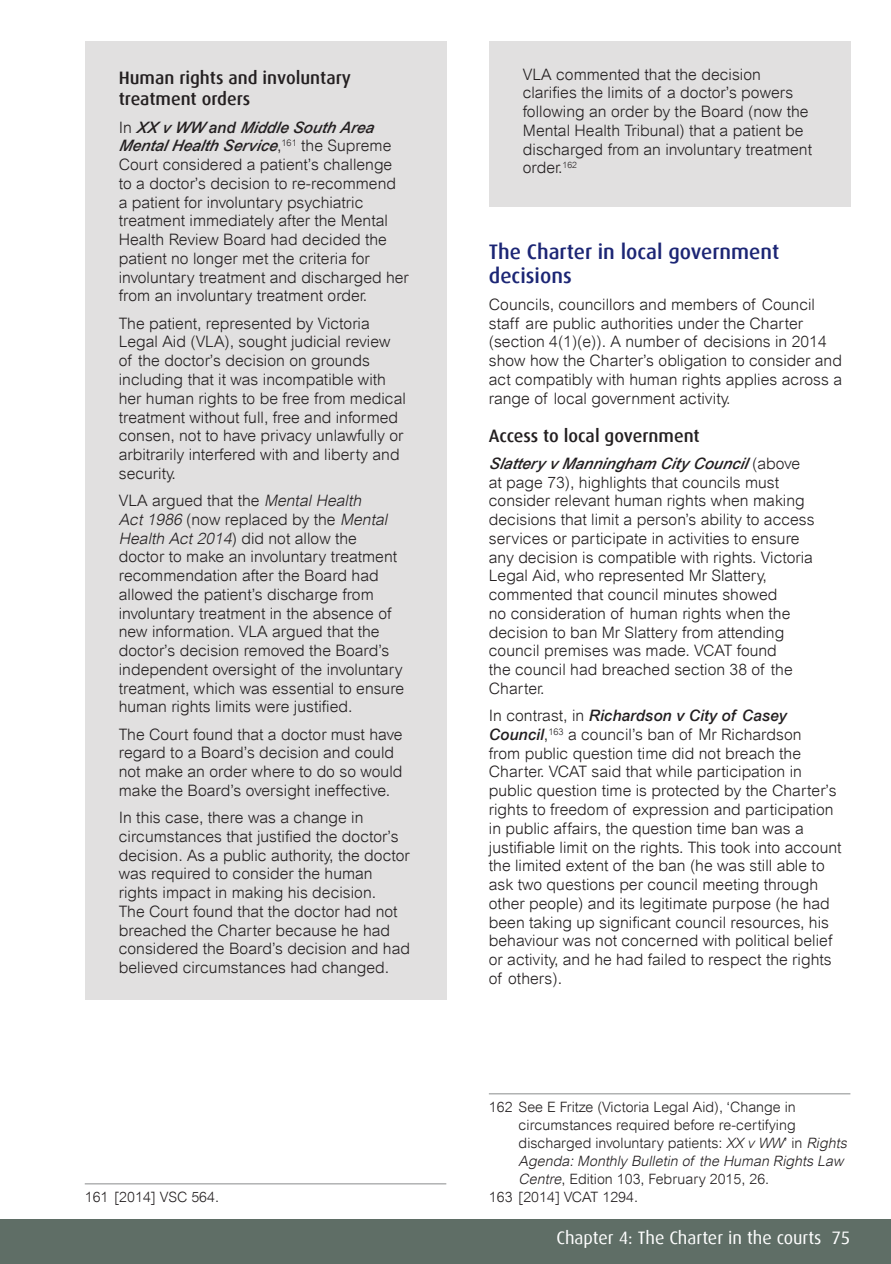
<style>
.page{position:relative;width:891px;height:1264px;background:#fff}
.page>*{position:absolute;margin:0;border:0;box-sizing:border-box;transform-origin:0 0}
.h1_-_dax_coloured{font:500 21px/24px "Dax";color:#1c2675}
.Breakout_box{font:500 18px/21px "Dax";color:#231f20}
.t1{font:18px "Dax";color:#fff}
.h2_-_dax_black{font:500 18px "Dax";color:#231f20}
.Bodytext{font:300 15.75px/18.8px "Arial";color:#231f20}
.Footnote_hundreds{font:300 14.25px/18px "Arial";color:#231f20}
.s1{font-weight:500;font-style:italic}
.s2{font-style:italic}
</style>
<div class="page">
<div style="left:0;top:1219px;width:891px;height:45px;background:#5f6e66"></div>
<div style="left:85px;top:41px;width:361px;height:958px;background:#e1e0e0"></div>
<div style="left:489px;top:41px;width:361px;height:166px;background:#e1e0e0"></div>
<hr style="left:85px;top:1183px;width:361px;height:1px;background:#8a8c8d">
<hr style="left:489px;top:1093px;width:361px;height:1px;background:#8a8c8d">
<p class="Breakout_box" style="left:119px;top:68px;width:234px">Human rights and involuntary treatment orders</p>
<p class="Bodytext" style="left:119px;top:118px;width:291px">In <span class="s1">XX v WW and Middle South Area Mental Health Service</span>,<sup>161</sup> the Supreme Court considered a patient’s challenge to a doctor’s decision to re-recommend<br>a patient for involuntary psychiatric treatment immediately after the Mental Health Review Board had decided the patient no longer met the criteria for involuntary treatment and discharged her from an involuntary treatment order.</p>
<p class="Bodytext" style="left:119px;top:314px;width:289px">The patient, represented by Victoria Legal Aid (VLA), sought judicial review of the doctor’s decision on grounds including that it was incompatible with her human rights to be free from medical treatment without full, free and informed consen, not to have privacy unlawfully or arbitrarily interfered with and liberty and security.</p>
<p class="Bodytext" style="left:119px;top:491px;width:287px">VLA argued that the <span class="s2">MentalHealth Act1986</span> (now replaced by the <span class="s2">Mental Health Act2014</span>) d i d n ot a l l ow t h e doctor to make an involuntary treatment recommendation after the Board had allowed the patient’s discharge from involuntary treatment in the absence of new information. VLA argued that the doctor’s decision removed the Board’s independent oversight of the involuntary treatment, which was essential to ensure human rights limits were justified.</p>
<p class="Bodytext" style="left:119px;top:725px;width:285px">The Court found that a doctor must have regard to a Board’s decision and could not make an order where to do so would make the Board’s oversight ineffective.</p>
<p class="Bodytext" style="left:119px;top:808px;width:293px">In this case, there was a change in circumstances that justified the doctor’s decision. As a public authority, the doctor was required to consider the human rights impact in making his decision.<br>The Court found that the doctor had not breached the Charter because he had considered the Board’s decision and had believed circumstances had changed.</p>
<p class="Footnote_hundreds" style="left:85px;top:1188px;width:136px">161 [2014] VSC 564.</p>
<p class="Bodytext" style="left:523px;top:65px;width:291px">VLA commented that the decision clarifies the limits of a doctor’s powers following an order by the Board (now the Mental Health Tribunal) that a patient be discharged from an involuntary treatment order.<sup>162</sup></p>
<p class="h1_-_dax_coloured" style="left:489px;top:239px;width:292px">The Charter in local government decisions</p>
<p class="Bodytext" style="left:489px;top:295px;width:355px">Councils, councillors and members of Council staff are public authorities under the Charter (section 4(1)(e)). A number of decisions in 2014 show how the Charter’s obligation to consider and act compatibly with human rights applies across a range of local government activity.</p>
<p class="h2_-_dax_black" style="left:489px;top:425px;width:212px">Access to local government</p>
<p class="Bodytext" style="left:489px;top:454px;width:327px"><span class="s1">Slattery v Manningham City Council</span> ( a b o v e at page 73), highlights that councils must consider relevant human rights when making decisions that limit a person’s ability to access services or participate in activities to ensure any decision is compatible with rights. Victoria Legal Aid, who represented Mr Slattery, commented that council minutes showed<br>no consideration of human rights when the decision to ban Mr Slattery from attending council premises was made. VCAT found<br>the council had breached section 38 of the Charter.</p>
<p class="Bodytext" style="left:489px;top:706px;width:354px">In contrast, in <span class="s1">Richardson v City of Casey Council</span>,<sup>163</sup> a council’s ban of Mr Richardson<br>from public question time did not breach the Charter. VCAT said that while participation in public question time is protected by the Charter’s rights to freedom of expression and participation in public affairs, the question time ban was a justifiable limit on the rights. This took into account the limited extent of the ban (he was still able to ask two questions per council meeting through other people) and its legitimate purpose (he had been taking up significant council resources, his behaviour was not concerned with political belief or activity, and he had failed to respect the rights of others).</p>
<p class="Footnote_hundreds" style="left:518px;top:1098px;width:333px;text-indent:-30px">162 See E Fritze (Victoria Legal Aid), ‘Change in circumstances required before re-certifying discharged involuntary patients: <span class="s2">XX v WW</span>’ in <span class="s2">Rights Agenda:Monthly Bulletin of the Human Rights Law Centre</span>, Edition 103, February 2015, 26.</p>
<p class="Footnote_hundreds" style="left:489px;top:1188px;width:151px">163 [2014] VCAT 1294.</p>
<p class="t1" style="left:556px;top:1228px;width:295px">Chapter 4: The Charter in the courts 75</p>
</div>
